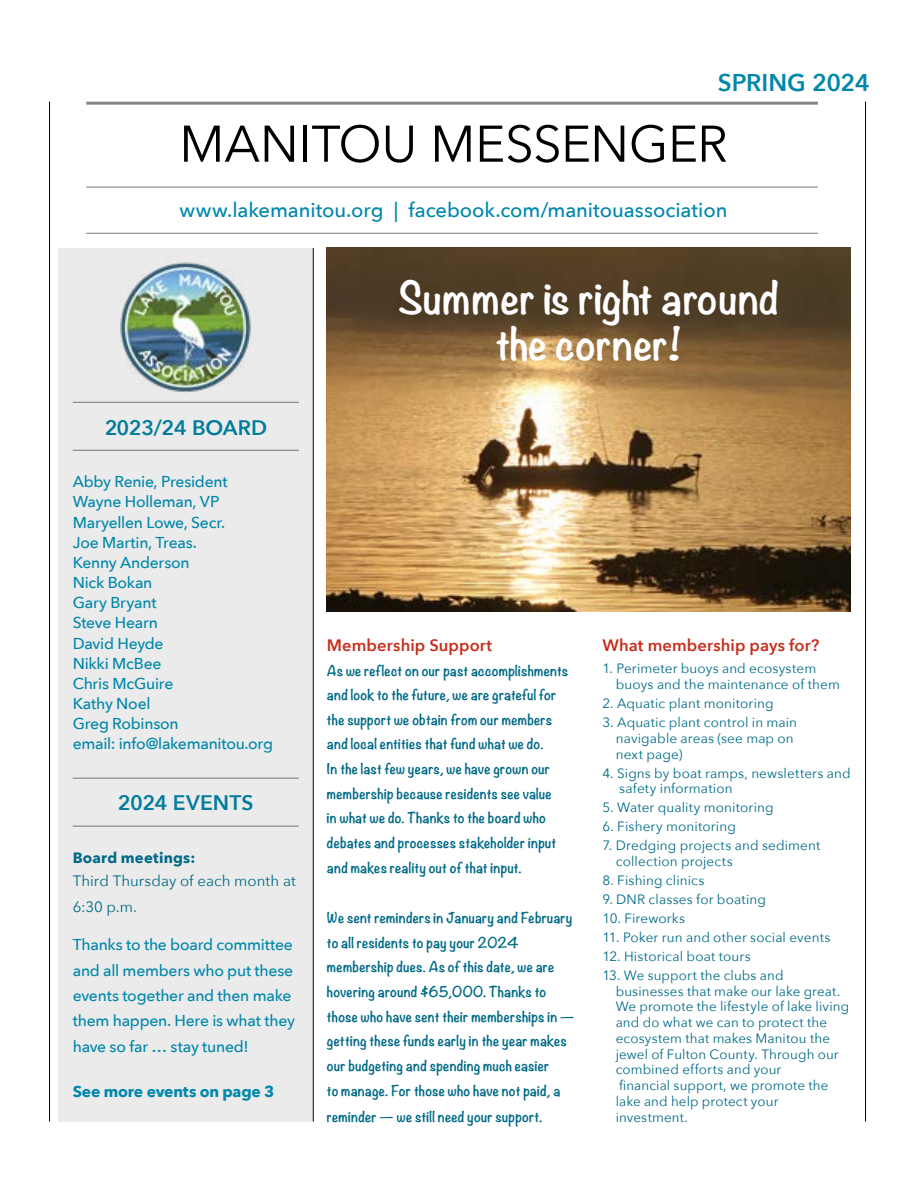
<style>
.page{position:relative;width:918px;height:1188px;background:#fff}
.page>*{position:absolute;margin:0;border:0;box-sizing:border-box;transform-origin:0 0}
.t1{font:51px "Avenir Next";letter-spacing:-.01em;color:#000}
.t2{font:49.8px/46.5px "Tally Text Bold 1";color:#fff;text-align:center}
.t3{font:600 24.15px "Avenir Next";letter-spacing:-.005em;color:#0087ab}
.t4{font:600 21px "Avenir Next";letter-spacing:-.01em;color:#0087ab}
.t5{font:500 20.25px "Avenir Next";letter-spacing:-.005em;color:#0087ab}
.t6{font:16.5px/24.6px "Tally Text Bold 1";letter-spacing:.01em;color:#006a87}
.t7{font:600 16.5px "Avenir Next";letter-spacing:.005em;color:#c52e1c}
.t8{font:500 15.75px/20.2px "Avenir Next";letter-spacing:-.015em;color:#0087ab}
.t9{font:700 15.75px "Avenir Next";letter-spacing:-.015em;color:#0087ab}
.t10{font:15px/25.3px "Avenir Next";letter-spacing:.005em;color:#006a87}
.t11{font:700 15px "Avenir Next";letter-spacing:.01em;color:#006a87}
.t12{font:13.5px/15.8px "Avenir Next";letter-spacing:.01em;color:#006a87}
</style>
<div class="page">
<img style="left:327px;top:248px;width:524px;height:364px">
<div style="left:58px;top:248px;width:255px;height:874px;background:#ebebeb"></div>
<hr style="left:86px;top:102px;width:732px;height:3px;background:#828487">
<hr style="left:86px;top:187px;width:732px;height:1px;background:#828487">
<hr style="left:86px;top:233px;width:732px;height:1px;background:#828487">
<hr style="left:49px;top:102px;width:1px;height:1020px;background:#000">
<hr style="left:313px;top:248px;width:1px;height:874px;background:#000">
<hr style="left:865px;top:102px;width:1px;height:1020px;background:#000">
<img style="left:120px;top:262px;width:131px;height:130px">
<hr style="left:73px;top:402px;width:226px;height:1px;background:#828487">
<hr style="left:73px;top:450px;width:226px;height:1px;background:#828487">
<hr style="left:73px;top:778px;width:226px;height:1px;background:#828487">
<hr style="left:73px;top:826px;width:226px;height:1px;background:#828487">
<h3 class="t3" style="left:718px;top:61px;width:153px">SPRING 2024</h3>
<h1 class="t1" style="left:179px;top:101px;width:550px">MANITOU MESSENGER</h1>
<h3 class="t5" style="left:179px;top:193px;width:549px">www.lakemanitou.org | facebook.com/manitouassociation</h3>
<h3 class="t4" style="left:104px;top:409px;width:165px">2023/24 BOARD</h3>
<p class="t8" style="left:73px;top:471px;width:202px">Abby Renie, President<br>Wayne Holleman, VP<br>Maryellen Lowe, Secr.<br>Joe Martin, Treas.<br>Kenny Anderson<br>Nick Bokan<br>Gary Bryant<br>Steve Hearn<br>David Heyde<br>Nikki McBee<br>Chris McGuire<br>Kathy Noel<br>Greg Robinson<br>email: info@lakemanitou.org</p>
<h3 class="t4" style="left:117px;top:785px;width:138px">2024 EVENTS</h3>
<p class="t11" style="left:73px;top:844px;width:124px">Board meetings:</p>
<p class="t10" style="left:73px;top:868px;width:225px">Third Thursday of each month at<br>6:30 p.m.</p>
<p class="t8" style="left:73px;top:932px;width:224px;line-height:25.3px">Thanks to the board committee and all members who put these events together and then make them happen. Here is what they have so far … stay tuned!</p>
<p class="t9" style="left:73px;top:1078px;width:203px">See more events on page 3</p>
<h2 class="t2" style="left:398px;top:276px;width:383px">Summer is right around the corner!</h2>
<p class="t7" style="left:327px;top:631px;width:167px">Membership Support</p>
<p class="t6" style="left:327px;top:659px;width:243px">As we reflect on our past accomplishments and look to the future, we are grateful for the support we obtain from our members and local entities that fund what we do.<br>In the last few years, we have grown our membership because residents see value<br>in what we do. Thanks to the board who debates and processes stakeholder input and makes reality out of that input.</p>
<p class="t6" style="left:327px;top:906px;width:249px">We sent reminders in January and February to all residents to pay your 2024 membership dues. As of this date, we are hovering around $65,000. Thanks to those who have sent their memberships in — getting these funds early in the year makes our budgeting and spending much easier<br>to manage. For those who have not paid, a</p>
<p class="t6" style="left:327px;top:1105px;width:217px">reminder — we still need your support.</p>
<p class="t7" style="left:602px;top:631px;width:219px">What membership pays for?</p>
<p class="t12" style="left:616px;top:660px;width:226px;text-indent:-14px">1. Perimeter buoys and ecosystem buoys and the maintenance of them</p>
<p class="t12" style="left:602px;top:695px;width:173px">2. Aquatic plant monitoring</p>
<p class="t12" style="left:616px;top:714px;width:183px;text-indent:-14px">3. Aquatic plant control in main navigable areas (see map on next page)</p>
<p class="t12" style="left:619px;top:764px;width:233px;text-indent:-17px">4. Signs by boat ramps, newsletters and safety information</p>
<p class="t12" style="left:602px;top:799px;width:173px">5. Water quality monitoring</p>
<p class="t12" style="left:602px;top:818px;width:135px">6. Fishery monitoring</p>
<p class="t12" style="left:616px;top:837px;width:206px;text-indent:-14px">7. Dredging projects and sediment collection projects</p>
<p class="t12" style="left:602px;top:872px;width:104px">8. Fishing clinics</p>
<p class="t12" style="left:602px;top:891px;width:165px">9. DNR classes for boating</p>
<p class="t12" style="left:602px;top:910px;width:84px">10. Fireworks</p>
<p class="t12" style="left:602px;top:929px;width:230px">11. Poker run and other social events</p>
<p class="t12" style="left:602px;top:948px;width:150px">12. Historical boat tours</p>
<p class="t12" style="left:616px;top:967px;width:235px;text-indent:-13px">13. We support the clubs and businesses that make our lake great.<br>We promote the lifestyle of lake living and do what we can to protect the ecosystem that makes Manitou the jewel of Fulton County. Through our combined efforts and your<br>financial support, we promote the lake and help protect your investment.</p>
</div>
